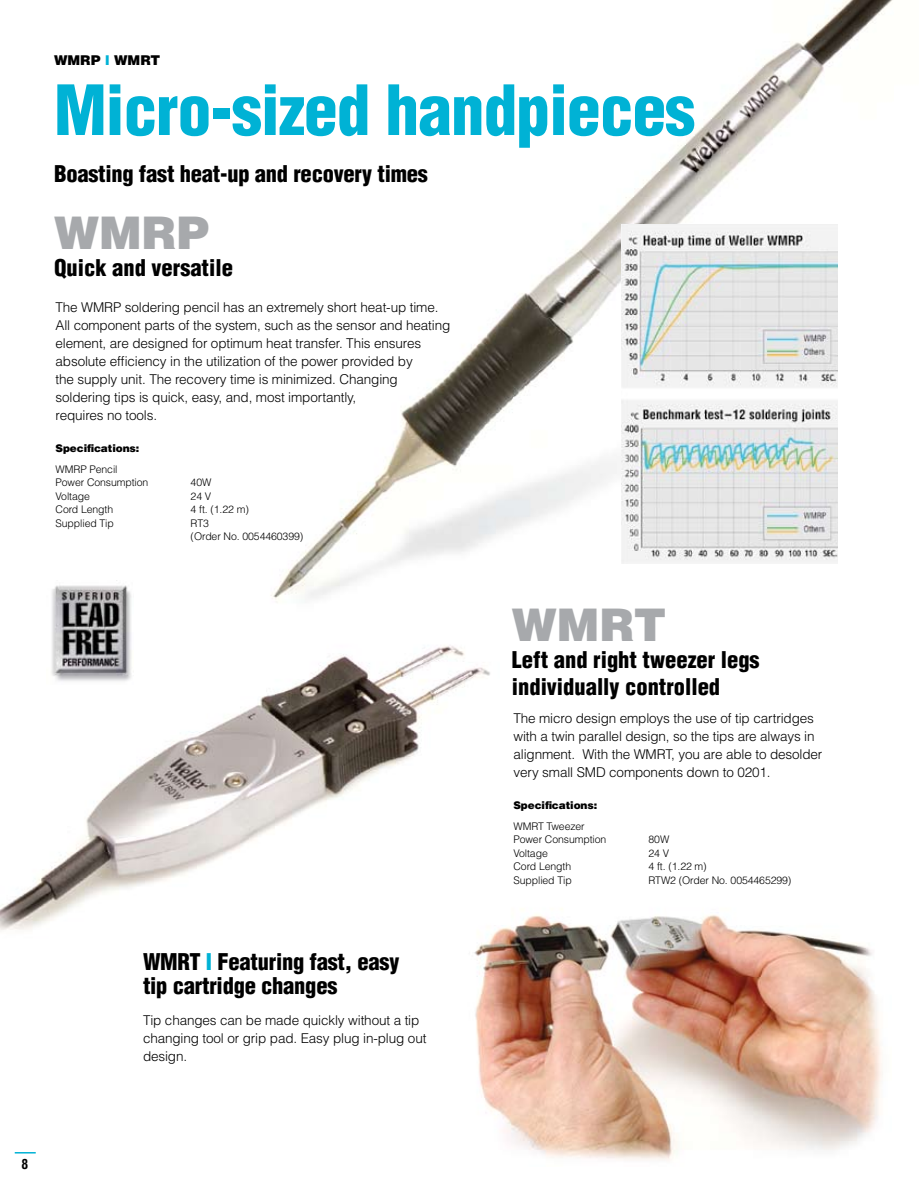
<style>
.page{position:relative;width:919px;height:1188px;background:#fff}
.page>*{position:absolute;margin:0;border:0;box-sizing:border-box;transform-origin:0 0}
.t1{font:900 condensed 67.5px "Helvetica";letter-spacing:-.015em;color:#00b2d5}
.t2{font:900 45px "Helvetica";color:#a7a9ac}
.t3{font:900 condensed 22.5px/27px "Helvetica";letter-spacing:-.01em;color:#000}
.t4{font:300 13.5px/18px "Helvetica";letter-spacing:-.01em;color:#000}
.t5{font:900 13.5px "Helvetica";color:#000}
.t6{font:700 condensed 13.5px "Helvetica";color:#000}
.t7{font:300 10.5px/13.5px "Helvetica";letter-spacing:-.01em;color:#000}
.t8{font:900 10.5px "Helvetica";letter-spacing:-.01em;color:#000}
.s1{color:#00b2d5}
</style>
<div class="page">
<img style="left:271px;top:0;width:622px;height:603px">
<hr style="left:15px;top:1152px;width:21px;height:2px;background:#00b2d5">
<img style="left:475px;top:909px;width:408px;height:251px">
<img style="left:0;top:646px;width:542px;height:326px">
<img style="left:46px;top:580px;width:89px;height:105px">
<img style="left:621px;top:225px;width:216px;height:338px">
<p class="t5" style="left:54px;top:51px;width:108px">WMRP <span class="s1">l</span> WMRT</p>
<h1 class="t1" style="left:54px;top:68px;width:642px">Micro-sized handpieces</h1>
<h3 class="t3" style="left:54px;top:159px;width:375px">Boasting fast heat-up and recovery times</h3>
<h2 class="t2" style="left:54px;top:204px;width:156px">WMRP</h2>
<h3 class="t3" style="left:54px;top:254px;width:180px">Quick and versatile</h3>
<p class="t4" style="left:56px;top:298px;width:396px">The WMRP soldering pencil has an extremely short heat-up time.<br>All component parts of the system, such as the sensor and heating element, are designed for optimum heat transfer. This ensures absolute efficiency in the utilization of the power provided by<br>the supply unit. The recovery time is minimized. Changing soldering tips is quick, easy, and, most importantly,<br>requires no tools.</p>
<p class="t8" style="left:56px;top:441px;width:85px">Specifications:</p>
<p class="t7" style="left:56px;top:462px;width:94px">WMRP Pencil<br>Power Consumption</p>
<p class="t7" style="left:190px;top:476px;width:22px">40W</p>
<p class="t7" style="left:56px;top:489px;width:36px">Voltage</p>
<p class="t7" style="left:190px;top:489px;width:22px">24 V</p>
<p class="t7" style="left:56px;top:503px;width:59px">Cord Length</p>
<p class="t7" style="left:190px;top:503px;width:60px">4 ft. (1.22 m)</p>
<p class="t7" style="left:56px;top:516px;width:60px">Supplied Tip</p>
<p class="t7" style="left:190px;top:516px;width:114px">RT3<br>(Order No. 0054460399)</p>
<h3 class="t3" style="left:143px;top:949px;width:258px;line-height:24px">WMRT <span class="s1">I</span> Featuring fast, easy tip cartridge changes</h3>
<p class="t4" style="left:143px;top:1011px;width:285px">Tip changes can be made quickly without a tip changing tool or grip pad. Easy plug in-plug out design.</p>
<h2 class="t2" style="left:512px;top:595px;width:156px">WMRT</h2>
<h3 class="t3" style="left:512px;top:646px;width:249px">Left and right tweezer legs individually controlled</h3>
<p class="t4" style="left:513px;top:709px;width:310px">The micro design employs the use of tip cartridges with a twin parallel design, so the tips are always in alignment. With the WMRT, you are able to desolder very small SMD components down to 0201.</p>
<p class="t8" style="left:513px;top:798px;width:85px">Specifications:</p>
<p class="t7" style="left:513px;top:819px;width:94px">WMRT Tweezer<br>Power Consumption</p>
<p class="t7" style="left:648px;top:833px;width:22px">80W</p>
<p class="t7" style="left:513px;top:846px;width:36px">Voltage</p>
<p class="t7" style="left:648px;top:846px;width:22px">24 V</p>
<p class="t7" style="left:513px;top:860px;width:59px">Cord Length</p>
<p class="t7" style="left:648px;top:860px;width:60px">4 ft. (1.22 m)</p>
<p class="t7" style="left:513px;top:873px;width:60px">Supplied Tip</p>
<p class="t7" style="left:648px;top:873px;width:144px">RTW2 (Order No. 0054465299)</p>
<p class="t6" style="left:21px;top:1156px;width:8px">8</p>
</div>
